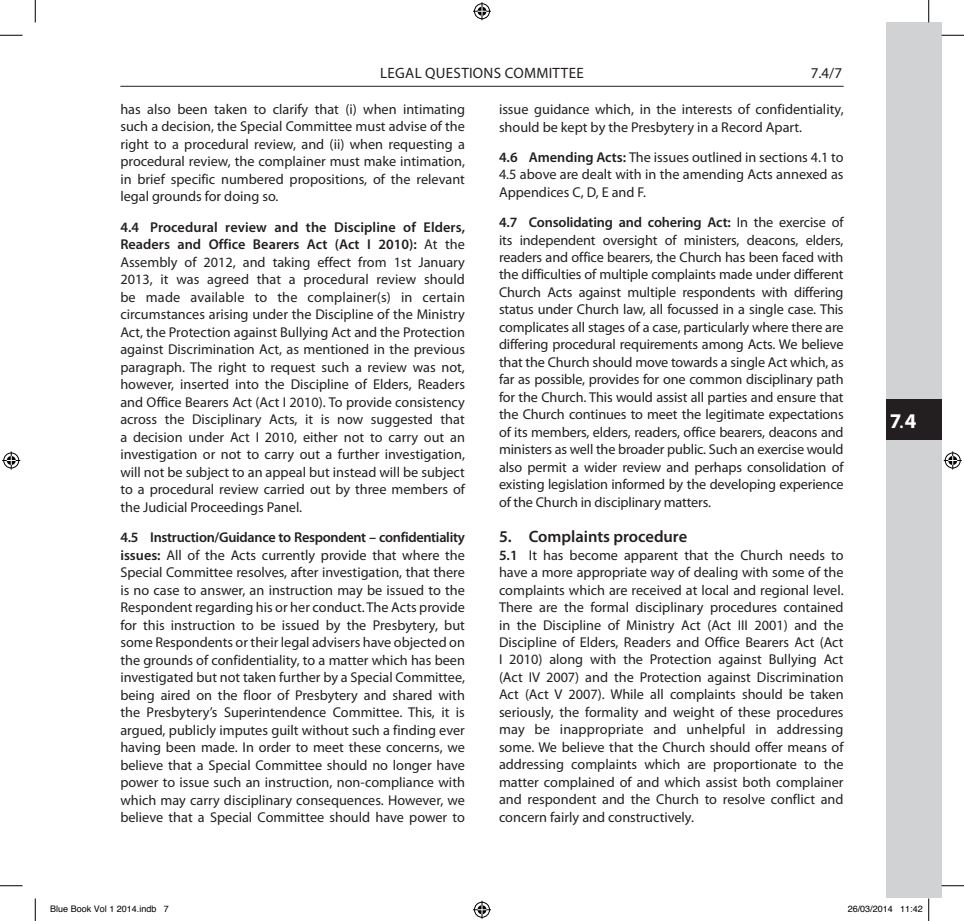
<style>
.page{position:relative;width:964px;height:921px;background:#fff}
.page>*{position:absolute;margin:0;border:0;box-sizing:border-box;transform-origin:0 0}
.t1{font:700 21px "Myriad Pro";color:#fff}
.t2{font:600 16.5px "Myriad Pro";color:#231f20}
.t3{font:15px "Myriad Pro";letter-spacing:.02em;color:#231f20}
.t4{font:14.25px/17.5px "Myriad Pro";color:#231f20;text-align:justify}
.t5{font:9px "Helvetica";color:#000}
.s1{font-weight:600}
.s2{font-size:15px}
</style>
<div class="page">
<hr style="left:120px;top:86px;width:723px;height:1px;background:#231f20">
<div style="left:886px;top:22px;width:55px;height:876px;background:#d1d2d4"></div>
<div style="left:886px;top:400px;width:55px;height:40px;background:#231f20"></div>
<svg style="left:0;top:35px;width:22px;height:1px"></svg>
<svg style="left:941px;top:35px;width:22px;height:1px"></svg>
<svg style="left:0;top:885px;width:22px;height:1px"></svg>
<svg style="left:941px;top:885px;width:22px;height:1px"></svg>
<svg style="left:35px;top:0;width:1px;height:22px"></svg>
<svg style="left:35px;top:898px;width:1px;height:23px"></svg>
<svg style="left:928px;top:0;width:1px;height:22px"></svg>
<svg style="left:473px;top:2px;width:18px;height:18px"></svg>
<svg style="left:473px;top:901px;width:18px;height:18px"></svg>
<svg style="left:2px;top:451px;width:18px;height:18px"></svg>
<svg style="left:943px;top:451px;width:18px;height:18px"></svg>
<svg style="left:928px;top:898px;width:1px;height:23px"></svg>
<p class="t3" style="left:380px;top:63px;width:205px">LEGAL QUESTIONS COMMITTEE</p>
<p class="t3" style="left:810px;top:63px;width:33px">7.4/7</p>
<p class="t4" style="left:120px;top:100px;width:346px">has also been taken to clarify that (i) when intimating such a decision, the Special Committee must advise of the right to a procedural review, and (ii) when requesting a procedural review, the complainer must make intimation, in brief specific numbered propositions, of the relevant legal grounds for doing so.</p>
<p class="t4" style="left:120px;top:218px;width:346px"><span class="s1">4.4 Procedural review and the Discipline of Elders, Readers and Office Bearers Act (Act I 2010):</span> At the Assembly of 2012, and taking effect from 1st January 2013, it was agreed that a procedural review should be made available to the complainer(s) in certain circumstances arising under the Discipline of the Ministry Act, the Protection against Bullying Act and the Protection against Discrimination Act, as mentioned in the previous paragraph. The right to request such a review was not, however, inserted into the Discipline of Elders, Readers and Office Bearers Act (Act I 2010). To provide consistency across the Disciplinary Acts, it is now suggested that a decision under Act I 2010, either not to carry out an investigation or not to carry out a further investigation, will not be subject to an appeal but instead will be subject to a procedural review carried out by three members of the Judicial Proceedings Panel.</p>
<p class="t4" style="left:120px;top:528px;width:346px"><span class="s1">4.5 Instruction/Guidance to Respondent – confidentiality issues:</span> All of the Acts currently provide that where the Special Committee resolves, after investigation, that there is no case to answer, an instruction may be issued to the Respondent regarding his or her conduct. The Acts provide for this instruction to be issued by the Presbytery, but some Respondents or their legal advisers have objected on the grounds of confidentiality, to a matter which has been investigated but not taken further by a Special Committee, being aired on the floor of Presbytery and shared with the Presbytery’s Superintendence Committee. This, it is argued, publicly imputes guilt without such a finding ever having been made. In order to meet these concerns, we believe that a Special Committee should no longer have power to issue such an instruction, non-compliance with which may carry disciplinary consequences. However, we believe that a Special Committee should have power to</p>
<p class="t4" style="left:499px;top:100px;width:346px">issue guidance which, in the interests of confidentiality, should be kept by the Presbytery in a Record Apart.</p>
<p class="t4" style="left:499px;top:148px;width:346px"><span class="s1">4.6 Amending Acts:</span> The issues outlined in sections 4.1 to 4.5 above are dealt with in the amending Acts annexed as Appendices C, D, E and F.</p>
<p class="t4" style="left:499px;top:213px;width:346px"><span class="s1">4.7 Consolidating and cohering Act:</span> In the exercise of its independent oversight of ministers, deacons, elders, readers and office bearers, the Church has been faced with the difficulties of multiple complaints made under different Church Acts against multiple respondents with differing status under Church law, all focussed in a single case. This complicates all stages of a case, particularly where there are differing procedural requirements among Acts. We believe that the Church should move towards a single Act which, as far as possible, provides for one common disciplinary path for the Church. This would assist all parties and ensure that the Church continues to meet the legitimate expectations of its members, elders, readers, office bearers, deacons and ministers as well the broader public. Such an exercise would also permit a wider review and perhaps consolidation of existing legislation informed by the developing experience of the Church in disciplinary matters.</p>
<p class="t2" style="left:499px;top:526px;width:190px">5. Complaints procedure</p>
<p class="t4" style="left:499px;top:546px;width:346px"><span class="s1">5.1</span> It has become apparent that the Church needs to have a more appropriate way of dealing with some of the complaints which are received at local and regional level.<br>There are the formal disciplinary procedures contained in the Discipline of Ministry Act (Act III 2001) and the Discipline of Elders, Readers and Office Bearers Act (Act I 2010) along with the Protection against Bullying Act (Act IV 2007) and the Protection against Discrimination Act (Act V 2007). While all complaints should be taken seriously, the formality and weight of these procedures may be inappropriate and unhelpful in addressing some. We believe that the Church should offer means of addressing complaints which are proportionate to the matter complained of and which assist both complainer and respondent and the Church to resolve conflict and concern fairly and constructively.</p>
<h1 class="t1" style="left:889px;top:407px;width:28px">7<span class="s2">.</span>4</h1>
<p class="t5" style="left:50px;top:902px;width:120px">Blue Book Vol 1 2014.indb 7</p>
<p class="t5" style="left:847px;top:902px;width:77px">26/03/2014 11:42</p>
</div>
